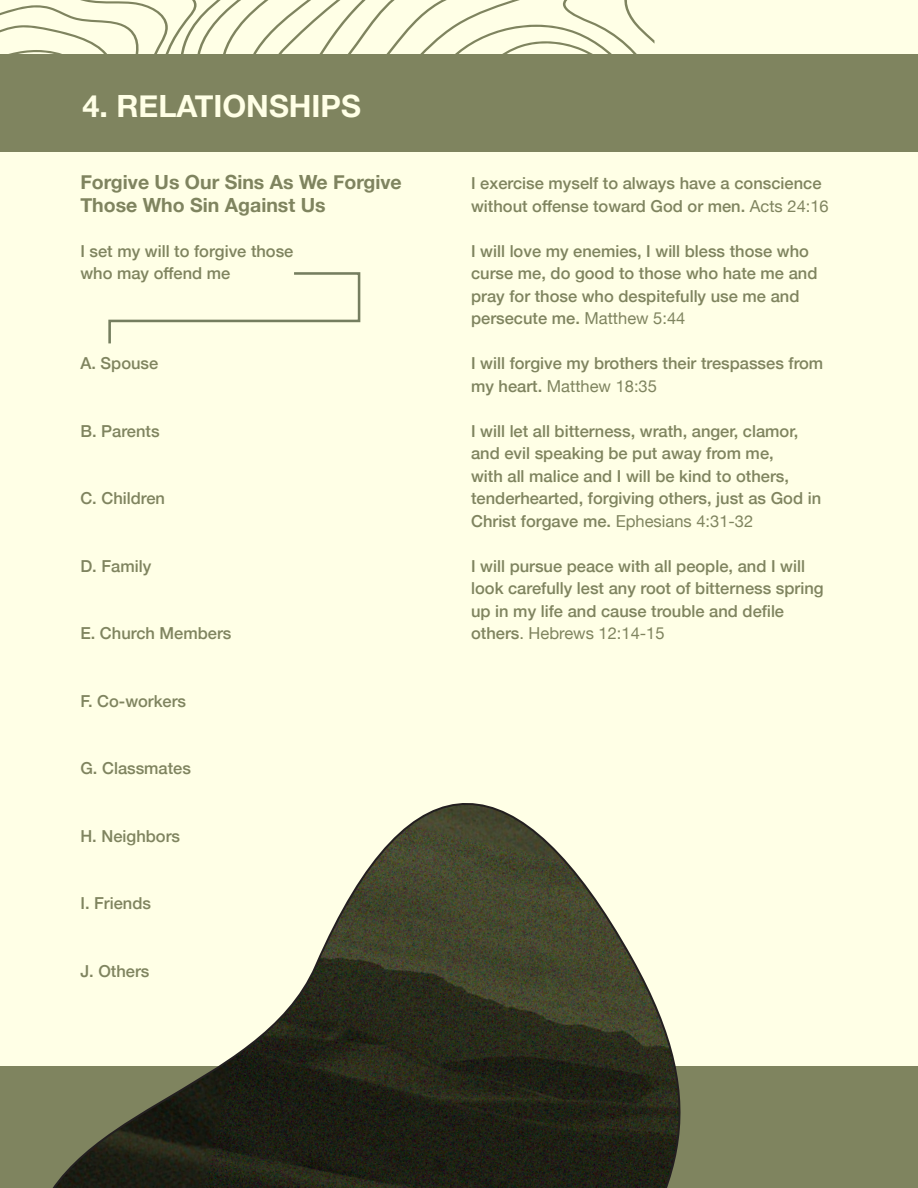
<style>
.page{position:relative;width:918px;height:1188px;background:#ffffe6}
.page>*{position:absolute;margin:0;border:0;box-sizing:border-box;transform-origin:0 0}
.t1{font:700 30.6px "Helvetica Neue";color:#ffffe6}
.chc_BODY{font:700 19.5px/22.5px "Helvetica Neue";color:#7f845f}
.chc_BODY-2{font:500 16.5px/22.5px "Helvetica Neue";color:#7f845f}
.s1{font-weight:400}
</style>
<div class="page">
<svg style="left:0;top:0;width:654px;height:54px"></svg>
<div style="left:0;top:54px;width:918px;height:98px;background:#7f845f"></div>
<svg style="left:108px;top:272px;width:253px;height:72px"></svg>
<div style="left:0;top:1066px;width:918px;height:122px;background:#7f845f"></div>
<svg style="left:52px;top:803px;width:629px;height:385px"></svg>
<p class="t1" style="left:82px;top:82px;width:280px">4. RELATIONSHIPS</p>
<p class="chc_BODY" style="left:80px;top:171px;width:323px">Forgive Us Our Sins As We Forgive<br>Those Who Sin Against Us</p>
<p class="chc_BODY-2" style="left:80px;top:238px;width:215px">I set my will to forgive those who may offend me</p>
<p class="chc_BODY-2" style="left:80px;top:351px;width:79px">A. Spouse</p>
<p class="chc_BODY-2" style="left:80px;top:418px;width:81px">B. Parents</p>
<p class="chc_BODY-2" style="left:80px;top:486px;width:86px">C. Children</p>
<p class="chc_BODY-2" style="left:80px;top:553px;width:72px">D. Family</p>
<p class="chc_BODY-2" style="left:80px;top:621px;width:152px">E. Church Members</p>
<p class="chc_BODY-2" style="left:80px;top:688px;width:107px">F. Co-workers</p>
<p class="chc_BODY-2" style="left:80px;top:756px;width:112px">G. Classmates</p>
<p class="chc_BODY-2" style="left:80px;top:823px;width:101px">H. Neighbors</p>
<p class="chc_BODY-2" style="left:80px;top:891px;width:72px">I. Friends</p>
<p class="chc_BODY-2" style="left:80px;top:958px;width:71px">J. Others</p>
<p class="chc_BODY-2" style="left:471px;top:171px;width:359px">I exercise myself to always have a conscience without offense toward God or men. <span class="s1">Acts 24:16</span></p>
<p class="chc_BODY-2" style="left:471px;top:238px;width:348px">I will love my enemies, I will bless those who curse me, do good to those who hate me and pray for those who despitefully use me and persecute me. <span class="s1">Matthew 5:44</span></p>
<p class="chc_BODY-2" style="left:471px;top:351px;width:354px">I will forgive my brothers their trespasses from my heart. <span class="s1">Matthew 18:35</span></p>
<p class="chc_BODY-2" style="left:471px;top:418px;width:351px">I will let all bitterness, wrath, anger, clamor, and evil speaking be put away from me,<br>with all malice and I will be kind to others, tenderhearted, forgiving others, just as God in Christ forgave me. <span class="s1">Ephesians 4:31-32</span></p>
<p class="chc_BODY-2" style="left:471px;top:553px;width:354px">I will pursue peace with all people, and I will look carefully lest any root of bitterness spring up in my life and cause trouble and defile others<span class="s1">. Hebrews 12:14-15</span></p>
</div>
